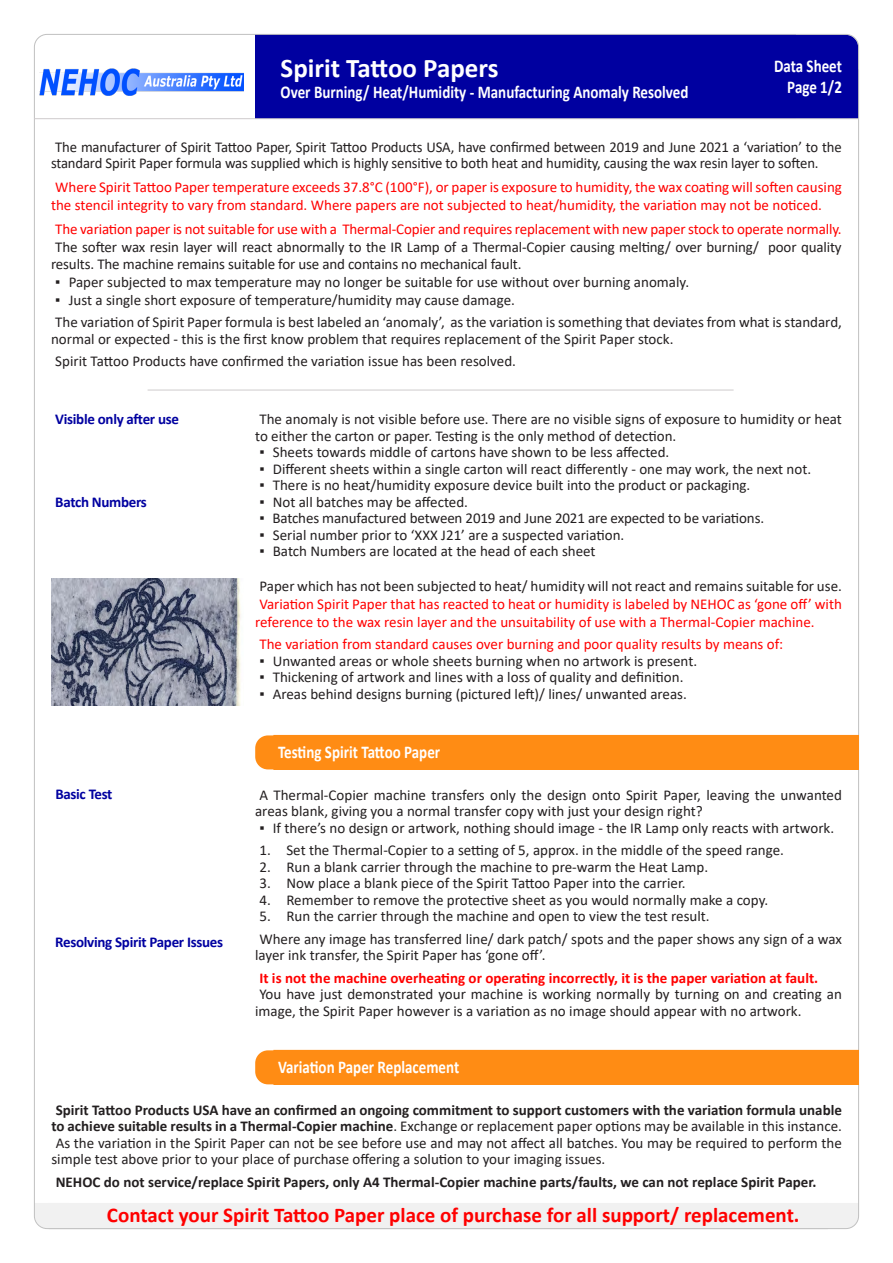
<style>
.page{position:relative;width:893px;height:1263px;background:#fff}
.page>*{position:absolute;margin:0;border:0;box-sizing:border-box;transform-origin:0 0}
.Page_Title{font:700 27px "Calibri";color:#fff}
.t1{font:700 21px "Calibri";color:#f00}
.Page_Sub-header{font:700 18px/21px "Calibri";color:#fff;text-align:right;scale:.83 1}
.t2{font:15px/16.5px "Calibri";color:#231f20}
.t3{font:15px/18px "Calibri";color:#f00}
.t4{font:700 15px/16.5px "Calibri";color:#231f20}
.t5{font:700 15px "Calibri";color:#f00}
.Sub-Header_-_10blue{font:700 15px "Calibri";letter-spacing:-.02em;color:#0000a0}
.s1{font-family:"Arial"}
.s2{font-weight:400}
</style>
<div class="page">
<div style="left:764px;top:1204px;width:94px;height:24px;background:#f1f1f1;border-radius:12px"></div>
<div style="left:35px;top:1203px;width:220px;height:25px;background:#f1f1f1;border-radius:12px"></div>
<div style="left:825px;top:1203px;width:33px;height:13px;background:#f1f1f1"></div>
<div style="left:49px;top:1203px;width:778px;height:26px;background:#f1f1f1"></div>
<div style="left:35px;top:1203px;width:33px;height:12px;background:#f1f1f1"></div>
<div style="left:782px;top:35px;width:76px;height:83px;background:#0000a0;border-radius:12px"></div>
<div style="left:793px;top:70px;width:65px;height:48px;background:#0000a0"></div>
<div style="left:255px;top:35px;width:540px;height:84px;background:#0000a0"></div>
<hr style="left:34px;top:118px;width:825px;height:1px;background:#cecbcc">
<div style="left:255px;top:735px;width:597px;height:34px;background:#ff8c14;border-radius:13px"></div>
<div style="left:274px;top:735px;width:584px;height:34px;background:#ff8c14"></div>
<img style="left:52px;top:578px;width:189px;height:127px">
<div style="left:255px;top:1050px;width:597px;height:34px;background:#ff8c14;border-radius:13px"></div>
<div style="left:274px;top:1050px;width:584px;height:34px;background:#ff8c14"></div>
<hr style="left:148px;top:390px;width:586px;height:1px;background:#cecbcc">
<img style="left:40px;top:68px;width:204px;height:27px">
<p class="Page_Title" style="left:281px;top:48px;width:219px">Spirit Tattoo Papers</p>
<p class="Page_Sub-header" style="left:281px;top:81px;width:493px">Over Burning/ Heat/Humidity - Manufacturing Anomaly Resolved</p>
<p class="Page_Sub-header" style="left:774px;top:55px;width:83px">Data Sheet<br>Page 1/2</p>
<p class="t2" style="left:51px;top:138px;width:792px">The manufacturer of Spirit Tattoo Paper, Spirit Tattoo Products USA, have confirmed between 2019 and June 2021 a ‘variation’ to the standard Spirit Paper formula was supplied which is highly sensitive to both heat and humidity, causing the wax resin layer to soften.</p>
<p class="t3" style="left:51px;top:178px;width:792px">Where Spirit Tattoo Paper temperature exceeds 37.8°C (100°F), or paper is exposure to humidity, the wax coating will soften causing the stencil integrity to vary from standard. Where papers are not subjected to heat/humidity, the variation may not be noticed.</p>
<p class="t3" style="left:55px;top:220px;width:788px">The variation paper is not suitable for use with a Thermal-Copier and requires replacement with new paper stock to operate normally.</p>
<p class="t2" style="left:51px;top:238px;width:792px">The softer wax resin layer will react abnormally to the IR Lamp of a Thermal-Copier causing melting/ over burning/ poor quality results. The machine remains suitable for use and contains no mechanical fault.</p>
<p class="t2" style="left:55px;top:273px;width:635px"><span class="s1">▪</span> Paper subjected to max temperature may no longer be suitable for use without over burning anomaly.</p>
<p class="t2" style="left:55px;top:291px;width:461px"><span class="s1">▪</span> Just a single short exposure of temperature/humidity may cause damage.</p>
<p class="t2" style="left:51px;top:313px;width:792px">The variation of Spirit Paper formula is best labeled an ‘anomaly’, as the variation is something that deviates from what is standard, normal or expected - this is the first know problem that requires replacement of the Spirit Paper stock.</p>
<p class="t2" style="left:55px;top:352px;width:462px">Spirit Tattoo Products have confirmed the variation issue has been resolved.</p>
<p class="Sub-Header_-_10blue" style="left:55px;top:409px;width:125px">Visible only after use</p>
<p class="Sub-Header_-_10blue" style="left:55px;top:492px;width:93px">Batch Numbers</p>
<p class="Sub-Header_-_10blue" style="left:55px;top:783px;width:59px">Basic Test</p>
<p class="Sub-Header_-_10blue" style="left:55px;top:932px;width:169px">Resolving Spirit Paper Issues</p>
<p class="t2" style="left:255px;top:411px;width:588px">The anomaly is not visible before use. There are no visible signs of exposure to humidity or heat to either the carton or paper. Testing is the only method of detection.</p>
<p class="t2" style="left:259px;top:444px;width:411px"><span class="s1">▪</span> Sheets towards middle of cartons have shown to be less affected.</p>
<p class="t2" style="left:259px;top:460px;width:553px"><span class="s1">▪</span> Different sheets within a single carton will react differently - one may work, the next not.</p>
<p class="t2" style="left:259px;top:477px;width:492px"><span class="s1">▪</span> There is no heat/humidity exposure device built into the product or packaging.</p>
<p class="t2" style="left:259px;top:493px;width:210px"><span class="s1">▪</span> Not all batches may be affected.</p>
<p class="t2" style="left:259px;top:510px;width:506px"><span class="s1">▪</span> Batches manufactured between 2019 and June 2021 are expected to be variations.</p>
<p class="t2" style="left:259px;top:526px;width:366px"><span class="s1">▪</span> Serial number prior to ‘XXX J21’ are a suspected variation.</p>
<p class="t2" style="left:259px;top:543px;width:338px"><span class="s1">▪</span> Batch Numbers are located at the head of each sheet</p>
<p class="t2" style="left:259px;top:577px;width:584px">Paper which has not been subjected to heat/ humidity will not react and remains suitable for use.</p>
<p class="t3" style="left:255px;top:594px;width:588px">Variation Spirit Paper that has reacted to heat or humidity is labeled by NEHOC as ‘gone off’ with reference to the wax resin layer and the unsuitability of use with a Thermal-Copier machine.</p>
<p class="t3" style="left:259px;top:635px;width:525px">The variation from standard causes over burning and poor quality results by means of:</p>
<p class="t2" style="left:259px;top:652px;width:439px"><span class="s1">▪</span> Unwanted areas or whole sheets burning when no artwork is present.</p>
<p class="t2" style="left:259px;top:669px;width:426px"><span class="s1">▪</span> Thickening of artwork and lines with a loss of quality and definition.</p>
<p class="t2" style="left:259px;top:685px;width:429px"><span class="s1">▪</span> Areas behind designs burning (pictured left)/ lines/ unwanted areas.</p>
<p class="Page_Sub-header" style="left:278px;top:741px;width:197px">Testing Spirit Tattoo Paper</p>
<p class="t2" style="left:255px;top:786px;width:588px">A Thermal-Copier machine transfers only the design onto Spirit Paper, leaving the unwanted areas blank, giving you a normal transfer copy with just your design right?</p>
<p class="t2" style="left:259px;top:819px;width:576px"><span class="s1">▪</span> If there’s no design or artwork, nothing should image - the IR Lamp only reacts with artwork.</p>
<p class="t2" style="left:259px;top:842px;width:526px">1. Set the Thermal-Copier to a setting of 5, approx. in the middle of the speed range.</p>
<p class="t2" style="left:259px;top:858px;width:450px">2. Run a blank carrier through the machine to pre-warm the Heat Lamp.</p>
<p class="t2" style="left:259px;top:875px;width:428px">3. Now place a blank piece of the Spirit Tattoo Paper into the carrier.</p>
<p class="t2" style="left:259px;top:891px;width:510px">4. Remember to remove the protective sheet as you would normally make a copy.</p>
<p class="t2" style="left:259px;top:908px;width:452px">5. Run the carrier through the machine and open to view the test result.</p>
<p class="t2" style="left:255px;top:930px;width:588px">Where any image has transferred line/ dark patch/ spots and the paper shows any sign of a wax layer ink transfer, the Spirit Paper has ‘gone off’.</p>
<p class="t5" style="left:259px;top:967px;width:560px">It is not the machine overheating or operating incorrectly, it is the paper variation at fault.</p>
<p class="t2" style="left:255px;top:986px;width:588px">You have just demonstrated your machine is working normally by turning on and creating an image, the Spirit Paper however is a variation as no image should appear with no artwork.</p>
<p class="Page_Sub-header" style="left:278px;top:1056px;width:220px">Variation Paper Replacement</p>
<p class="t4" style="left:51px;top:1101px;width:792px">Spirit Tattoo Products USA have an confirmed an ongoing commitment to support customers with the variation formula unable to achieve suitable results in a Thermal-Copier machine<span class="s2">. Exchange or replacement paper options may be available in this instance.</span></p>
<p class="t2" style="left:51px;top:1134px;width:792px">As the variation in the Spirit Paper can not be see before use and may not affect all batches. You may be required to perform the simple test above prior to your place of purchase offering a solution to your imaging issues.</p>
<p class="t4" style="left:56px;top:1173px;width:762px">NEHOC do not service/replace Spirit Papers, only A4 Thermal-Copier machine parts/faults, we can not replace Spirit Paper.</p>
<p class="t1" style="left:107px;top:1200px;width:694px">Contact your Spirit Tattoo Paper place of purchase for all support/ replacement.</p>
</div>
